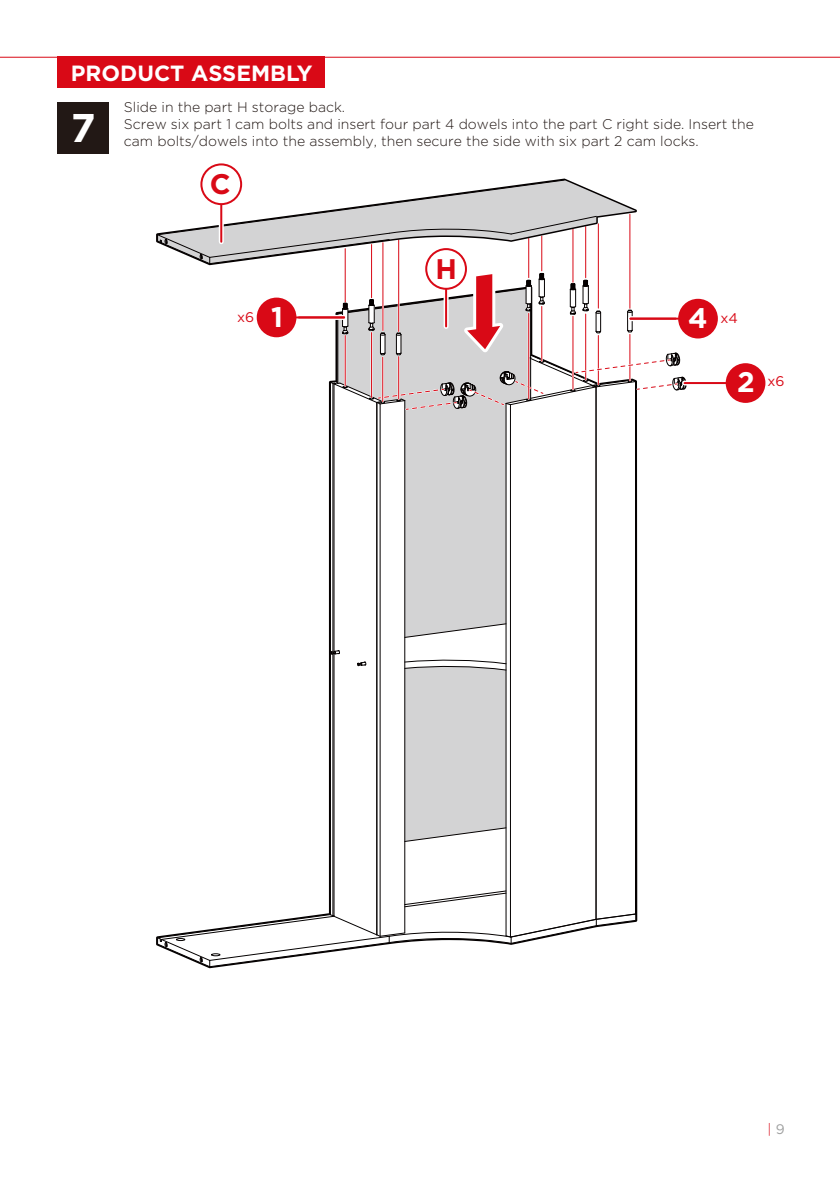
<style>
.page{position:relative;width:840px;height:1191px;background:#fff}
.page>*{position:absolute;margin:0;border:0;box-sizing:border-box;transform-origin:0 0}
.t1{font:700 40px "Gotham";color:#fff}
.t2{font:700 28.2px "Gotham";color:#d90916}
.t3{font:700 22px "Gotham";color:#fff}
.t4{font:300 14px/16.8px "Gotham";color:#221815}
.t5{font:14px "Gotham";color:#d90916}
.t6{font:300 13.8px "Gotham";color:#d90916}
.s1{font-weight:700;font-size:28.2px;color:#fff}
.s2{font-weight:400;color:#9fa0a0}
</style>
<div class="page">
<svg style="left:156px;top:382px;width:481px;height:586px"></svg>
<hr style="left:344px;top:249px;width:1px;height:53px;background:#d90916">
<svg style="left:405px;top:890px;width:100px;height:17px"></svg>
<hr style="left:330px;top:382px;width:1px;height:532px;background:#040000">
<hr style="left:333px;top:384px;width:1px;height:268px;background:#040000">
<hr style="left:333px;top:653px;width:1px;height:263px;background:#040000">
<hr style="left:332px;top:654px;width:1px;height:261px;background:#040000">
<hr style="left:332px;top:383px;width:1px;height:269px;background:#040000">
<hr style="left:404px;top:400px;width:1px;height:533px;background:#040000">
<hr style="left:379px;top:404px;width:1px;height:532px;background:#040000">
<hr style="left:376px;top:402px;width:1px;height:532px;background:#040000">
<hr style="left:634px;top:381px;width:1px;height:533px;background:#040000">
<svg style="left:404px;top:659px;width:101px;height:183px"></svg>
<svg style="left:404px;top:623px;width:101px;height:15px"></svg>
<hr style="left:595px;top:387px;width:1px;height:532px;background:#040000">
<hr style="left:505px;top:403px;width:1px;height:532px;background:#040000">
<hr style="left:510px;top:405px;width:1px;height:532px;background:#040000">
<svg style="left:157px;top:913px;width:479px;height:54px"></svg>
<svg style="left:331px;top:649px;width:8px;height:5px"></svg>
<svg style="left:357px;top:662px;width:9px;height:4px"></svg>
<div style="left:57px;top:57px;width:267px;height:31px;background:#d90916"></div>
<hr style="left:0;top:57px;width:839px;height:1px;background:#d90916">
<div style="left:57px;top:102px;width:52px;height:52px;background:#221815"></div>
<hr style="left:585px;top:227px;width:1px;height:51px;background:#d90916">
<hr style="left:572px;top:229px;width:1px;height:53px;background:#d90916">
<hr style="left:541px;top:236px;width:1px;height:35px;background:#d90916">
<hr style="left:528px;top:238px;width:1px;height:40px;background:#d90916">
<hr style="left:371px;top:244px;width:1px;height:54px;background:#d90916">
<hr style="left:597px;top:224px;width:1px;height:84px;background:#d90916">
<hr style="left:629px;top:214px;width:1px;height:94px;background:#d90916">
<hr style="left:382px;top:243px;width:1px;height:87px;background:#d90916">
<hr style="left:398px;top:240px;width:1px;height:91px;background:#d90916">
<hr style="left:684px;top:382px;width:41px;height:2px;background:#d90916">
<div style="left:725px;top:363px;width:40px;height:40px;background:#d90916;border-radius:50%"></div>
<div style="left:425px;top:248px;width:41px;height:42px;border:2px solid #d90916;border-radius:50%"></div>
<div style="left:296px;top:315px;width:48px;height:5px;background:#e4545c"></div>
<svg style="left:256px;top:297px;width:42px;height:41px"></svg>
<hr style="left:296px;top:316px;width:48px;height:2px;background:#d90916">
<svg style="left:157px;top:179px;width:479px;height:85px"></svg>
<div style="left:219px;top:204px;width:5px;height:38px;background:#f4b9bd"></div>
<hr style="left:220px;top:204px;width:2px;height:38px;background:#d90916">
<div style="left:201px;top:164px;width:40px;height:40px;background:#fff;border-radius:50%"></div>
<div style="left:200px;top:163px;width:42px;height:42px;border:2px solid #d90916;border-radius:50%"></div>
<svg style="left:329px;top:271px;width:390px;height:140px"></svg>
<h3 class="t3" style="left:71px;top:58px;width:243px">PRODUCT ASSEMBLY</h3>
<h1 class="t1" style="left:71px;top:102px;width:26px">7</h1>
<p class="t4" style="left:124px;top:98px;width:631px">Slide in the part H storage back.<br>Screw six part 1 cam bolts and insert four part 4 dowels into the part C right side. Insert the cam bolts/dowels into the assembly, then secure the side with six part 2 cam locks.</p>
<h2 class="t2" style="left:210px;top:165px;width:22px">C</h2>
<h2 class="t2" style="left:435px;top:250px;width:23px">H</h2>
<p class="t5" style="left:237px;top:308px;width:47px">x6 <span class="s1">1</span></p>
<p class="t5" style="left:687px;top:309px;width:51px"><span class="s1">4</span> x4</p>
<p class="t5" style="left:736px;top:372px;width:49px"><span class="s1">2</span> x6</p>
<p class="t6" style="left:767px;top:1120px;width:19px">| <span class="s2">9</span></p>
</div>
